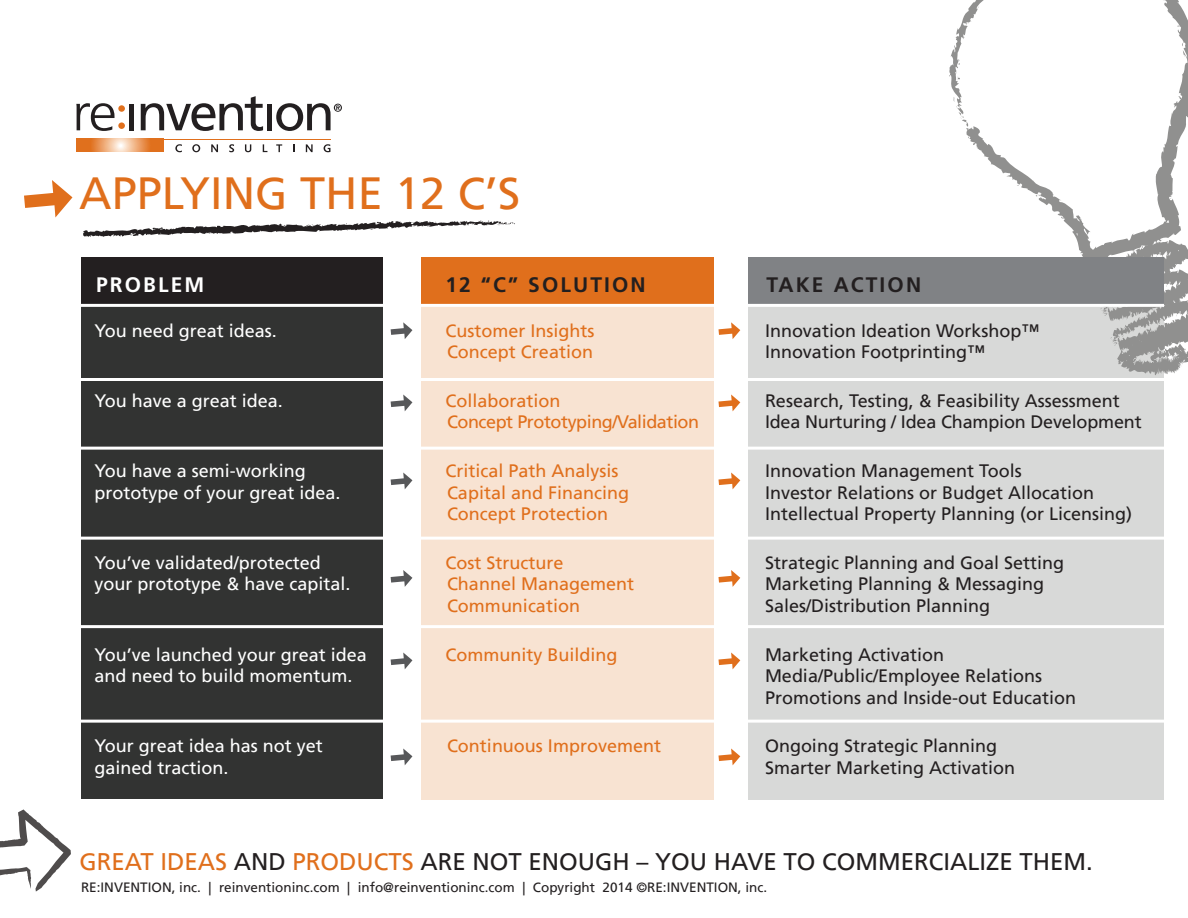
<style>
.page{position:relative;width:1188px;height:918px;background:#fff}
.page>*{position:absolute;margin:0;border:0;box-sizing:border-box;transform-origin:0 0}
.t1{font:45px "Frutiger";color:#e06f1c}
.t2{font:24px "Frutiger";color:#231f20}
.t3{font:700 21px "Frutiger";letter-spacing:.1em;color:#231f20}
.t4{font:700 21px "Frutiger";letter-spacing:.1em;color:#fff}
.t5{font:18px/21.6px "Frutiger";color:#231f20}
.t6{font:18px/21.6px "Frutiger";color:#fff}
.t7{font:18px/21.6px "Frutiger";color:#e06f1c}
.t8{font:18px/21.6px "Frutiger";letter-spacing:-.025em;color:#e06f1c}
.t9{font:13.5px "Frutiger";color:#231f20}
.s1{color:#e06f1c}
</style>
<div class="page">
<div style="left:81px;top:259px;width:301px;height:540px;background:#323332"></div>
<div style="left:81px;top:257px;width:301px;height:48px;background:#231f20"></div>
<div style="left:422px;top:259px;width:292px;height:541px;background:#f8e3d2"></div>
<div style="left:422px;top:257px;width:292px;height:48px;background:#e06f1c"></div>
<svg style="left:391px;top:322px;width:21px;height:17px"></svg>
<svg style="left:718px;top:322px;width:22px;height:17px"></svg>
<svg style="left:391px;top:394px;width:21px;height:17px"></svg>
<svg style="left:718px;top:394px;width:22px;height:17px"></svg>
<svg style="left:391px;top:472px;width:21px;height:17px"></svg>
<svg style="left:718px;top:472px;width:22px;height:17px"></svg>
<svg style="left:391px;top:570px;width:21px;height:17px"></svg>
<svg style="left:718px;top:570px;width:22px;height:17px"></svg>
<svg style="left:391px;top:652px;width:21px;height:17px"></svg>
<svg style="left:718px;top:652px;width:22px;height:17px"></svg>
<svg style="left:391px;top:748px;width:21px;height:17px"></svg>
<svg style="left:718px;top:748px;width:22px;height:17px"></svg>
<div style="left:748px;top:259px;width:416px;height:541px;background:#d8d9d8"></div>
<svg style="left:949px;top:0;width:239px;height:257px"></svg>
<svg style="left:960px;top:117px;width:12px;height:13px"></svg>
<svg style="left:953px;top:97px;width:9px;height:11px"></svg>
<svg style="left:958px;top:75px;width:3px;height:6px"></svg>
<svg style="left:950px;top:53px;width:10px;height:13px"></svg>
<svg style="left:1090px;top:239px;width:98px;height:136px"></svg>
<div style="left:748px;top:257px;width:416px;height:48px;background:#808285"></div>
<svg style="left:0;top:809px;width:71px;height:83px"></svg>
<hr style="left:32px;top:378px;width:1156px;height:3px;background:#fff">
<hr style="left:32px;top:447px;width:1156px;height:3px;background:#fff">
<hr style="left:32px;top:537px;width:1156px;height:3px;background:#fff">
<hr style="left:32px;top:625px;width:1156px;height:3px;background:#fff">
<hr style="left:32px;top:720px;width:1156px;height:3px;background:#fff">
<hr style="left:24px;top:304px;width:1140px;height:3px;background:#fff">
<svg style="left:77px;top:139px;width:87px;height:13px"></svg>
<svg style="left:76px;top:103px;width:49px;height:28px"></svg>
<svg style="left:141px;top:96px;width:122px;height:35px"></svg>
<hr style="left:130px;top:104px;width:4px;height:26px;background:#231f20">
<div style="left:267px;top:104px;width:5px;height:26px;background:#231f20"></div>
<hr style="left:164px;top:139px;width:167px;height:1px;background:#e06f1c">
<svg style="left:276px;top:103px;width:66px;height:28px"></svg>
<svg style="left:175px;top:144px;width:7px;height:8px"></svg>
<svg style="left:192px;top:144px;width:8px;height:8px"></svg>
<svg style="left:211px;top:144px;width:7px;height:8px"></svg>
<svg style="left:229px;top:144px;width:5px;height:8px"></svg>
<svg style="left:245px;top:144px;width:6px;height:8px"></svg>
<svg style="left:263px;top:144px;width:4px;height:8px"></svg>
<svg style="left:276px;top:144px;width:6px;height:8px"></svg>
<svg style="left:306px;top:144px;width:7px;height:8px"></svg>
<svg style="left:324px;top:144px;width:6px;height:8px"></svg>
<svg style="left:24px;top:180px;width:48px;height:38px"></svg>
<svg style="left:83px;top:220px;width:432px;height:17px"></svg>
<p class="t1" style="left:79px;top:167px;width:442px">APPLYING THE 12 C’S</p>
<p class="t4" style="left:96px;top:272px;width:110px">PROBLEM</p>
<p class="t6" style="left:94px;top:320px;width:184px">You need great ideas.</p>
<p class="t6" style="left:94px;top:390px;width:190px">You have a great idea.</p>
<p class="t6" style="left:94px;top:460px;width:248px">You have a semi-working prototype of your great idea.</p>
<p class="t6" style="left:94px;top:552px;width:258px">You’ve validated/protected your prototype &amp; have capital.</p>
<p class="t6" style="left:94px;top:644px;width:274px">You’ve launched your great idea and need to build momentum.</p>
<p class="t6" style="left:94px;top:735px;width:230px">Your great idea has not yet gained traction.</p>
<p class="t3" style="left:446px;top:272px;width:202px">12 “C” SOLUTION</p>
<p class="t7" style="left:446px;top:320px;width:151px">Customer Insights<br>Concept Creation</p>
<p class="t8" style="left:446px;top:390px;width:255px">Collaboration<br>Concept Prototyping/Validation</p>
<p class="t7" style="left:446px;top:460px;width:185px">Critical Path Analysis<br>Capital and Financing<br>Concept Protection</p>
<p class="t7" style="left:446px;top:552px;width:190px">Cost Structure<br>Channel Management<br>Communication</p>
<p class="t7" style="left:446px;top:644px;width:174px">Community Building</p>
<p class="t7" style="left:447px;top:735px;width:216px">Continuous Improvement</p>
<p class="t3" style="left:766px;top:272px;width:156px">TAKE ACTION</p>
<p class="t5" style="left:765px;top:320px;width:276px">Innovation Ideation Workshop™<br>Innovation Footprinting™</p>
<p class="t5" style="left:765px;top:390px;width:378px">Research, Testing, &amp; Feasibility Assessment<br>Idea Nurturing / Idea Champion Development</p>
<p class="t5" style="left:765px;top:460px;width:369px">Innovation Management Tools<br>Investor Relations or Budget Allocation<br>Intellectual Property Planning (or Licensing)</p>
<p class="t5" style="left:765px;top:552px;width:301px">Strategic Planning and Goal Setting<br>Marketing Planning &amp; Messaging<br>Sales/Distribution Planning</p>
<p class="t5" style="left:765px;top:644px;width:313px">Marketing Activation<br>Media/Public/Employee Relations<br>Promotions and Inside-out Education</p>
<p class="t5" style="left:765px;top:735px;width:252px">Ongoing Strategic Planning<br>Smarter Marketing Activation</p>
<p class="t2" style="left:80px;top:848px;width:1015px"><span class="s1">GREAT IDEAS</span> AND <span class="s1">PRODUCTS</span> ARE NOT ENOUGH – YOU HAVE TO COMMERCIALIZE THEM.</p>
<p class="t9" style="left:81px;top:880px;width:688px">RE:INVENTION, inc. | reinventioninc.com | info@reinventioninc.com | Copyright 2014 ©RE:INVENTION, inc.</p>
</div>
